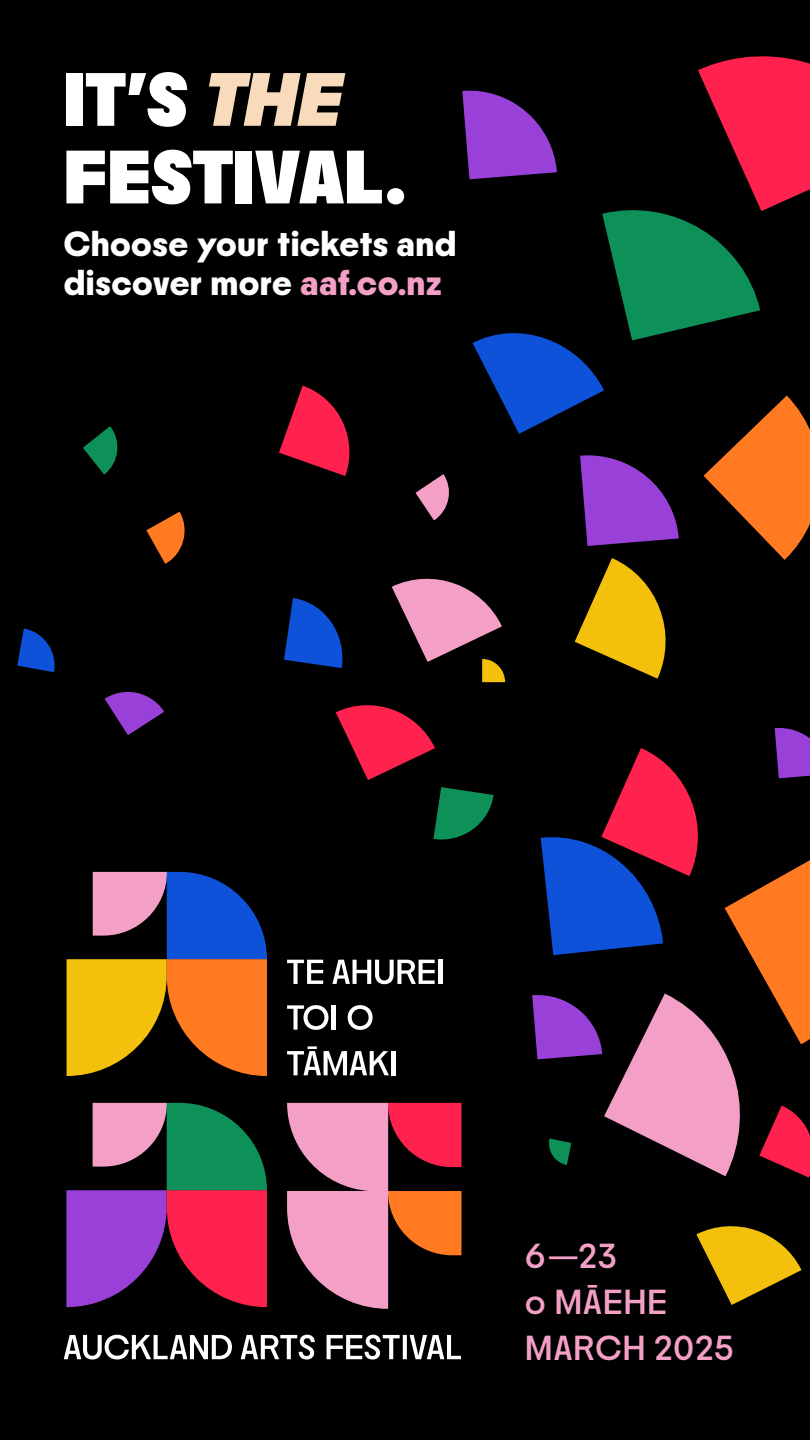
<style>
.page{position:relative;width:810px;height:1440px;background:#000}
.page>*{position:absolute;margin:0;border:0;box-sizing:border-box;transform-origin:0 0}
.t1{font:800 77.55px/77.6px "PP Nikkei Maru";letter-spacing:-.015em;color:#fff}
.t2{font:600 36px/38.2px "PP Nikkei Maru";letter-spacing:.01em;color:#fff}
.t3{font:35.78px/45.8px "PP Nikkei Maru";letter-spacing:.03em;color:#f4a0c6}
.s1{font-style:italic;color:#f8dbbb}
.s2{color:#f4a0c6}
</style>
<div class="page">
<svg style="left:83px;top:426px;width:35px;height:49px"></svg>
<svg style="left:279px;top:386px;width:71px;height:90px"></svg>
<svg style="left:146px;top:512px;width:39px;height:52px"></svg>
<svg style="left:336px;top:705px;width:99px;height:75px"></svg>
<svg style="left:696px;top:1226px;width:106px;height:79px"></svg>
<svg style="left:433px;top:787px;width:61px;height:53px"></svg>
<svg style="left:17px;top:628px;width:38px;height:44px"></svg>
<svg style="left:284px;top:598px;width:59px;height:70px"></svg>
<svg style="left:105px;top:691px;width:59px;height:44px"></svg>
<svg style="left:392px;top:56px;width:418px;height:626px"></svg>
<svg style="left:532px;top:728px;width:278px;height:450px"></svg>
<svg style="left:67px;top:872px;width:200px;height:204px"></svg>
<svg style="left:287px;top:960px;width:36px;height:24px"></svg>
<svg style="left:332px;top:960px;width:103px;height:24px"></svg>
<hr style="left:438px;top:960px;width:4px;height:24px;background:#fff">
<svg style="left:287px;top:1005px;width:41px;height:25px"></svg>
<div style="left:331px;top:1005px;width:5px;height:25px;background:#fff"></div>
<svg style="left:348px;top:1005px;width:25px;height:25px"></svg>
<svg style="left:287px;top:1046px;width:102px;height:29px"></svg>
<hr style="left:391px;top:1051px;width:4px;height:24px;background:#fff">
<svg style="left:66px;top:1103px;width:201px;height:204px"></svg>
<svg style="left:287px;top:1103px;width:174px;height:206px"></svg>
<svg style="left:64px;top:1335px;width:397px;height:25px"></svg>
<h1 class="t1" style="left:64px;top:61px;width:344px">IT'S <span class="s1">THE<br></span>FESTIVAL.</h1>
<p class="t2" style="left:64px;top:225px;width:394px">Choose your tickets and discover more <span class="s2">aaf.co.nz</span></p>
<p class="t3" style="left:525px;top:1233px;width:210px">6—23<br>o MĀEHE<br>MARCH 2025</p>
</div>
